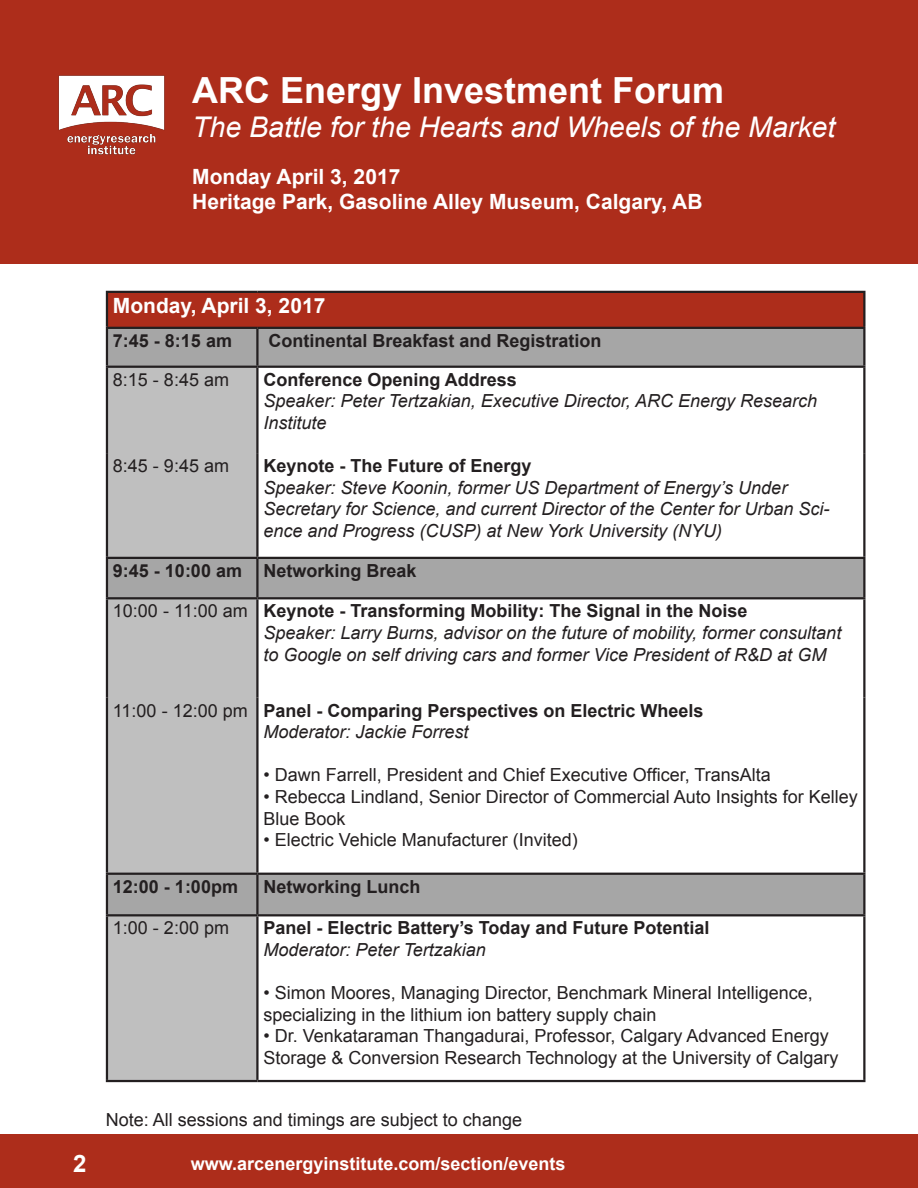
<style>
.page{position:relative;width:918px;height:1188px;background:#fff}
.page>*{position:absolute;margin:0;border:0;box-sizing:border-box;transform-origin:0 0}
.t1{font:700 36px "Arial";color:#fff}
.t2{font:italic 28.5px "Arial";color:#fff}
.t3{font:700 24px "Arial";color:#fff}
.t4{font:700 21px "Arial";color:#fff}
.t5{font:18px/21.6px "Arial";color:#231f20}
.t6{font:italic 18px/21.6px "Arial";color:#231f20}
.t7{font:700 18px "Arial";color:#231f20}
.t8{font:700 18px "Arial";color:#fff}
</style>
<div class="page">
<div style="left:0;top:0;width:918px;height:264px;background:#ad2d1b"></div>
<div style="left:0;top:1134px;width:918px;height:54px;background:#ad2d1b"></div>
<img style="left:58px;top:75px;width:107px;height:80px">
<div style="left:107px;top:292px;width:757px;height:36px;background:#ad2d1b"></div>
<svg style="left:108px;top:329px;width:755px;height:585px"></svg>
<svg style="left:108px;top:368px;width:148px;height:712px;background:#bbb"></svg>
<hr style="left:106px;top:291px;width:151px;height:2px;background:#231f20">
<hr style="left:106px;top:293px;width:2px;height:34px;background:#231f20">
<hr style="left:257px;top:291px;width:609px;height:2px;background:#231f20">
<hr style="left:863px;top:293px;width:3px;height:34px;background:#231f20">
<hr style="left:863px;top:697px;width:3px;height:176px;background:#231f20">
<hr style="left:106px;top:873px;width:151px;height:2px;background:#231f20">
<hr style="left:257px;top:873px;width:609px;height:2px;background:#231f20">
<hr style="left:863px;top:875px;width:3px;height:39px;background:#231f20">
<hr style="left:257px;top:914px;width:609px;height:2px;background:#231f20">
<hr style="left:863px;top:916px;width:3px;height:164px;background:#231f20">
<hr style="left:257px;top:1080px;width:609px;height:2px;background:#231f20">
<hr style="left:863px;top:368px;width:3px;height:85px;background:#231f20">
<hr style="left:863px;top:453px;width:3px;height:104px;background:#231f20">
<hr style="left:863px;top:599px;width:3px;height:98px;background:#231f20">
<hr style="left:257px;top:327px;width:609px;height:2px;background:#231f20">
<hr style="left:863px;top:329px;width:3px;height:37px;background:#231f20">
<hr style="left:106px;top:366px;width:151px;height:2px;background:#231f20">
<hr style="left:257px;top:366px;width:609px;height:2px;background:#231f20">
<hr style="left:106px;top:327px;width:151px;height:2px;background:#231f20">
<hr style="left:106px;top:329px;width:2px;height:37px;background:#231f20">
<hr style="left:256px;top:329px;width:3px;height:37px;background:#231f20">
<hr style="left:106px;top:368px;width:2px;height:85px;background:#231f20">
<hr style="left:256px;top:368px;width:3px;height:85px;background:#231f20">
<hr style="left:106px;top:453px;width:2px;height:104px;background:#231f20">
<hr style="left:256px;top:453px;width:3px;height:104px;background:#231f20">
<hr style="left:106px;top:599px;width:2px;height:98px;background:#231f20">
<hr style="left:256px;top:599px;width:3px;height:98px;background:#231f20">
<hr style="left:106px;top:697px;width:2px;height:176px;background:#231f20">
<hr style="left:256px;top:697px;width:3px;height:176px;background:#231f20">
<hr style="left:106px;top:875px;width:2px;height:39px;background:#231f20">
<hr style="left:256px;top:875px;width:3px;height:39px;background:#231f20">
<hr style="left:106px;top:914px;width:151px;height:2px;background:#231f20">
<hr style="left:106px;top:916px;width:2px;height:164px;background:#231f20">
<hr style="left:256px;top:916px;width:3px;height:164px;background:#231f20">
<hr style="left:106px;top:1080px;width:151px;height:2px;background:#231f20">
<hr style="left:257px;top:557px;width:609px;height:2px;background:#231f20">
<hr style="left:863px;top:559px;width:3px;height:38px;background:#231f20">
<hr style="left:257px;top:597px;width:609px;height:2px;background:#231f20">
<hr style="left:106px;top:557px;width:151px;height:2px;background:#231f20">
<hr style="left:106px;top:559px;width:2px;height:38px;background:#231f20">
<hr style="left:256px;top:559px;width:3px;height:38px;background:#231f20">
<hr style="left:106px;top:597px;width:151px;height:2px;background:#231f20">
<p class="t1" style="left:192px;top:66px;width:534px">ARC Energy Investment Forum</p>
<p class="t2" style="left:192px;top:109px;width:645px">The Battle for the Hearts and Wheels of the Market</p>
<p class="t4" style="left:192px;top:163px;width:210px">Monday April 3, 2017</p>
<p class="t4" style="left:192px;top:188px;width:512px">Heritage Park, Gasoline Alley Museum, Calgary, AB</p>
<p class="t4" style="left:113px;top:292px;width:214px">Monday, April 3, 2017</p>
<p class="t7" style="left:113px;top:329px;width:121px">7:45 - 8:15 am</p>
<p class="t7" style="left:268px;top:329px;width:335px">Continental Breakfast and Registration</p>
<p class="t5" style="left:113px;top:369px;width:118px">8:15 - 8:45 am</p>
<p class="t7" style="left:263px;top:368px;width:255px">Conference Opening Address</p>
<p class="t6" style="left:263px;top:391px;width:555px">Speaker: Peter Tertzakian, Executive Director, ARC Energy Research<br>Institute</p>
<p class="t5" style="left:113px;top:455px;width:118px">8:45 - 9:45 am</p>
<p class="t7" style="left:263px;top:454px;width:270px">Keynote - The Future of Energy</p>
<p class="t6" style="left:263px;top:477px;width:525px">Speaker: Steve Koonin, former US Department of Energy’s Under</p>
<p class="t6" style="left:263px;top:499px;width:568px">Secretary for Science, and current Director of the Center for Urban Sci&shy;ence and Progress (CUSP) at New York University (NYU)</p>
<p class="t7" style="left:113px;top:559px;width:131px">9:45 - 10:00 am</p>
<p class="t7" style="left:263px;top:559px;width:155px">Networking Break</p>
<p class="t5" style="left:113px;top:600px;width:136px">10:00 - 11:00 am</p>
<p class="t7" style="left:263px;top:599px;width:486px">Keynote - Transforming Mobility: The Signal in the Noise</p>
<p class="t6" style="left:263px;top:622px;width:579px">Speaker: Larry Burns, advisor on the future of mobility, former consultant to Google on self driving cars and former Vice President of R&amp;D at GM</p>
<p class="t5" style="left:113px;top:700px;width:136px">11:00 - 12:00 pm</p>
<p class="t7" style="left:263px;top:698px;width:442px">Panel - Comparing Perspectives on Electric Wheels</p>
<p class="t6" style="left:263px;top:721px;width:207px">Moderator: Jackie Forrest</p>
<p class="t5" style="left:263px;top:764px;width:509px">• Dawn Farrell, President and Chief Executive Officer, TransAlta</p>
<p class="t5" style="left:263px;top:786px;width:596px">• Rebecca Lindland, Senior Director of Commercial Auto Insights for Kelley<br>Blue Book</p>
<p class="t5" style="left:263px;top:829px;width:316px">• Electric Vehicle Manufacturer (Invited)</p>
<p class="t7" style="left:113px;top:875px;width:127px">12:00 - 1:00pm</p>
<p class="t7" style="left:263px;top:875px;width:159px">Networking Lunch</p>
<p class="t5" style="left:113px;top:918px;width:118px">1:00 - 2:00 pm</p>
<p class="t7" style="left:263px;top:916px;width:448px">Panel - Electric Battery’s Today and Future Potential</p>
<p class="t6" style="left:263px;top:939px;width:224px">Moderator: Peter Tertzakian</p>
<p class="t5" style="left:263px;top:982px;width:551px">• Simon Moores, Managing Director, Benchmark Mineral Intelligence,</p>
<p class="t5" style="left:263px;top:1004px;width:395px">specializing in the lithium ion battery supply chain</p>
<p class="t5" style="left:263px;top:1026px;width:576px">• Dr. Venkataraman Thangadurai, Professor, Calgary Advanced Energy<br>Storage &amp; Conversion Research Technology at the University of Calgary</p>
<p class="t5" style="left:106px;top:1109px;width:418px">Note: All sessions and timings are subject to change</p>
<p class="t3" style="left:73px;top:1148px;width:15px">2</p>
<p class="t8" style="left:191px;top:1152px;width:376px">www.arcenergyinstitute.com/section/events</p>
</div>
